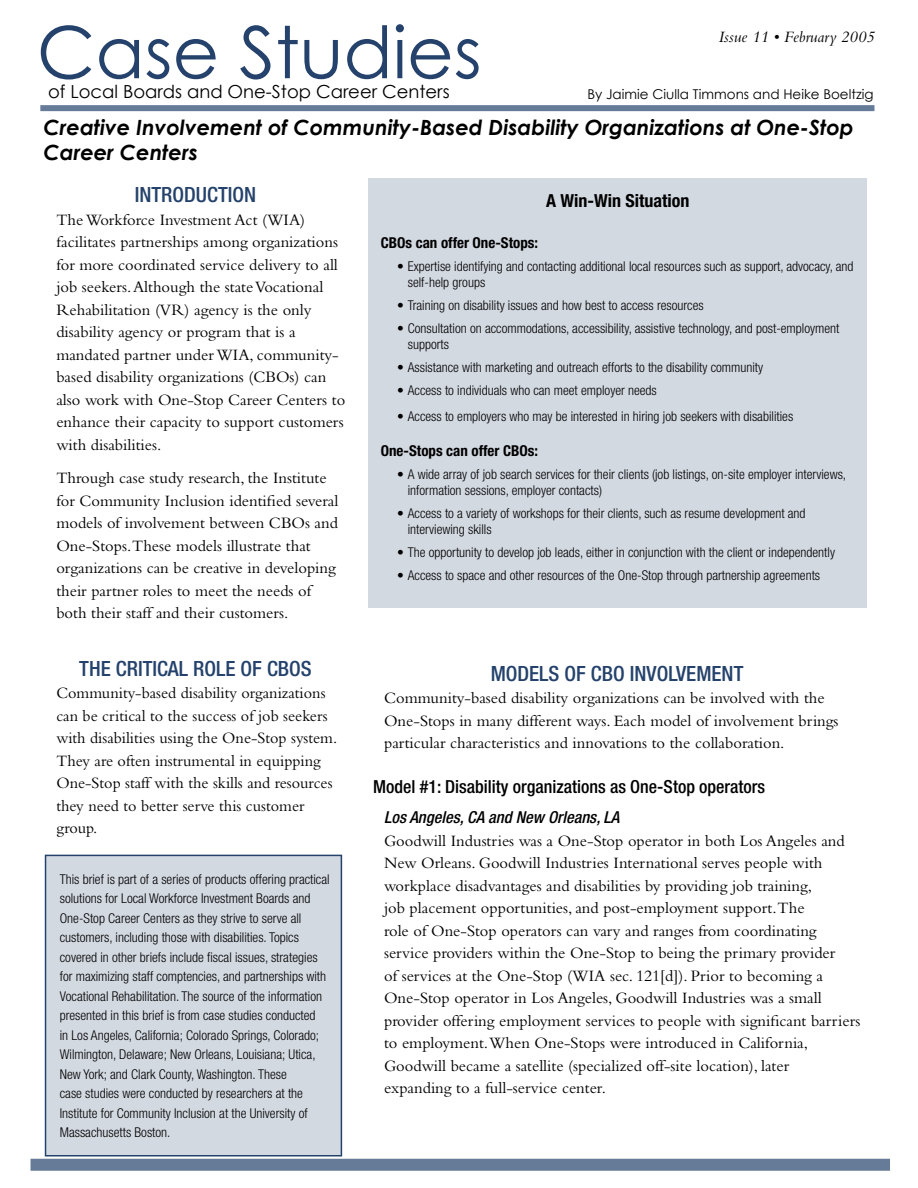
<style>
.page{position:relative;width:918px;height:1188px;background:#fff}
.page>*{position:absolute;margin:0;border:0;box-sizing:border-box;transform-origin:0 0}
.t1{font:72px "Century Gothic";color:#24426b}
.t2{font:italic 700 21px/25.2px "Century Gothic";color:#000}
.Header_caps{font:500 condensed 21px "Helvetica Neue";color:#24426b}
.subheads{font:500 condensed 18px "Helvetica Neue";color:#000}
.t3{font:18px "Century Gothic";color:#000}
.Sidebar_text{font:700 condensed 18px "Helvetica Neue";color:#000}
.Body_text_indent{font:16.5px/22.5px "Bembo";color:#000}
.Subhead2{font:italic 500 condensed 16.5px "Helvetica Neue";color:#000}
.t4{font:italic 16.5px "Bembo";color:#000}
.Sidebar_text-2{font:700 condensed 15px "Helvetica Neue";color:#000}
.sidebar_bullets{font:300 condensed 13.5px/16.2px "Helvetica Neue";color:#000}
.Sidebar_text-3{font:300 condensed 13.5px/19.5px "Helvetica Neue";color:#000}
.authors{font:13.5px "Century Gothic";color:#000}
</style>
<div class="page">
<div style="left:369px;top:178px;width:498px;height:430px;background:#d3d9e1"></div>
<div style="left:40px;top:105px;width:834px;height:6px;background:#667b97"></div>
<div style="left:31px;top:1159px;width:859px;height:12px;background:#667b97"></div>
<div style="left:46px;top:855px;width:295px;height:301px;background:#d3d9e1"></div>
<div style="left:45px;top:855px;width:297px;height:301px;border:2px solid #24426b"></div>
<p class="t1" style="left:37px;top:8px;width:446px">Case Studies</p>
<p class="t3" style="left:48px;top:80px;width:403px">of Local Boards and One-Stop Career Centers</p>
<p class="t4" style="left:719px;top:27px;width:157px">Issue 11 • February 2005</p>
<p class="authors" style="left:587px;top:86px;width:288px">By Jaimie Ciulla Timmons and Heike Boeltzig</p>
<p class="t2" style="left:43px;top:114px;width:812px">Creative Involvement of Community-Based Disability Organizations at One-Stop<br>Career Centers</p>
<p class="Header_caps" style="left:135px;top:182px;width:123px">INTRODUCTION</p>
<p class="Body_text_indent" style="left:56px;top:208px;width:290px">The Workforce Investment Act (WIA) facilitates partnerships among organizations for more coordinated service delivery to all job seekers. Although the state Vocational Rehabilitation (VR) agency is the only disability agency or program that is a mandated partner under WIA, community&shy;based disability organizations (CBOs) can also work with One-Stop Career Centers to enhance their capacity to support customers with disabilities.</p>
<p class="Body_text_indent" style="left:56px;top:467px;width:284px">Through case study research, the Institute for Community Inclusion identified several models of involvement between CBOs and One-Stops.These models illustrate that organizations can be creative in developing their partner roles to meet the needs of both their staff and their customers.</p>
<p class="Header_caps" style="left:79px;top:656px;width:234px">THE CRITICAL ROLE OF CBOS</p>
<p class="Body_text_indent" style="left:56px;top:682px;width:282px">Community-based disability organizations can be critical to the success of job seekers with disabilities using the One-Stop system.<br>They are often instrumental in equipping One-Stop staff with the skills and resources they need to better serve this customer group.</p>
<p class="Sidebar_text-3" style="left:60px;top:869px;width:271px">This brief is part of a series of products offering practical solutions for Local Workforce Investment Boards and One-Stop Career Centers as they strive to serve all customers, including those with disabilities. Topics covered in other briefs include fiscal issues, strategies for maximizing staff comptencies, and partnerships with Vocational Rehabilitation. The source of the information presented in this brief is from case studies conducted<br>in Los Angeles, California; Colorado Springs, Colorado; Wilmington, Delaware; New Orleans, Louisiana; Utica, New York; and Clark County, Washington. These<br>case studies were conducted by researchers at the Institute for Community Inclusion at the University of Massachusetts Boston.</p>
<p class="Sidebar_text" style="left:546px;top:189px;width:145px">A Win-Win Situation</p>
<p class="Sidebar_text-2" style="left:381px;top:234px;width:159px">CBOs can offer One-Stops:</p>
<p class="sidebar_bullets" style="left:408px;top:258px;width:447px;text-indent:-10px">• Expertise identifying and contacting additional local resources such as support, advocacy, and self-help groups</p>
<p class="sidebar_bullets" style="left:397px;top:297px;width:308px">• Training on disability issues and how best to access resources</p>
<p class="sidebar_bullets" style="left:408px;top:320px;width:433px;text-indent:-10px">• Consultation on accommodations, accessibility, assistive technology, and post-employment supports</p>
<p class="sidebar_bullets" style="left:397px;top:359px;width:367px">• Assistance with marketing and outreach efforts to the disability community</p>
<p class="sidebar_bullets" style="left:397px;top:382px;width:261px">• Access to individuals who can meet employer needs</p>
<p class="sidebar_bullets" style="left:397px;top:408px;width:397px">• Access to employers who may be interested in hiring job seekers with disabilities</p>
<p class="Sidebar_text-2" style="left:381px;top:442px;width:159px">One-Stops can offer CBOs:</p>
<p class="sidebar_bullets" style="left:408px;top:466px;width:440px;text-indent:-10px">• A wide array of job search services for their clients (job listings, on-site employer interviews, information sessions, employer contacts)</p>
<p class="sidebar_bullets" style="left:408px;top:505px;width:399px;text-indent:-10px">• Access to a variety of workshops for their clients, such as resume development and interviewing skills</p>
<p class="sidebar_bullets" style="left:397px;top:544px;width:439px">• The opportunity to develop job leads, either in conjunction with the client or independently</p>
<p class="sidebar_bullets" style="left:397px;top:567px;width:424px">• Access to space and other resources of the One-Stop through partnership agreements</p>
<p class="Header_caps" style="left:491px;top:661px;width:254px">MODELS OF CBO INVOLVEMENT</p>
<p class="Body_text_indent" style="left:384px;top:687px;width:456px">Community-based disability organizations can be involved with the<br>One-Stops in many different ways. Each model of involvement brings particular characteristics and innovations to the collaboration.</p>
<p class="subheads" style="left:373px;top:775px;width:393px">Model #1: Disability organizations as One-Stop operators</p>
<p class="Subhead2" style="left:384px;top:807px;width:237px">Los Angeles, CA and New Orleans, LA</p>
<p class="Body_text_indent" style="left:384px;top:829px;width:478px">Goodwill Industries was a One-Stop operator in both Los Angeles and New Orleans. Goodwill Industries International serves people with workplace disadvantages and disabilities by providing job training,<br>job placement opportunities, and post-employment support.The<br>role of One-Stop operators can vary and ranges from coordinating service providers within the One-Stop to being the primary provider<br>of services at the One-Stop (WIA sec. 121[d]). Prior to becoming a One-Stop operator in Los Angeles, Goodwill Industries was a small provider offering employment services to people with significant barriers to employment.When One-Stops were introduced in California, Goodwill became a satellite (specialized off-site location), later expanding to a full-service center.</p>
</div>
